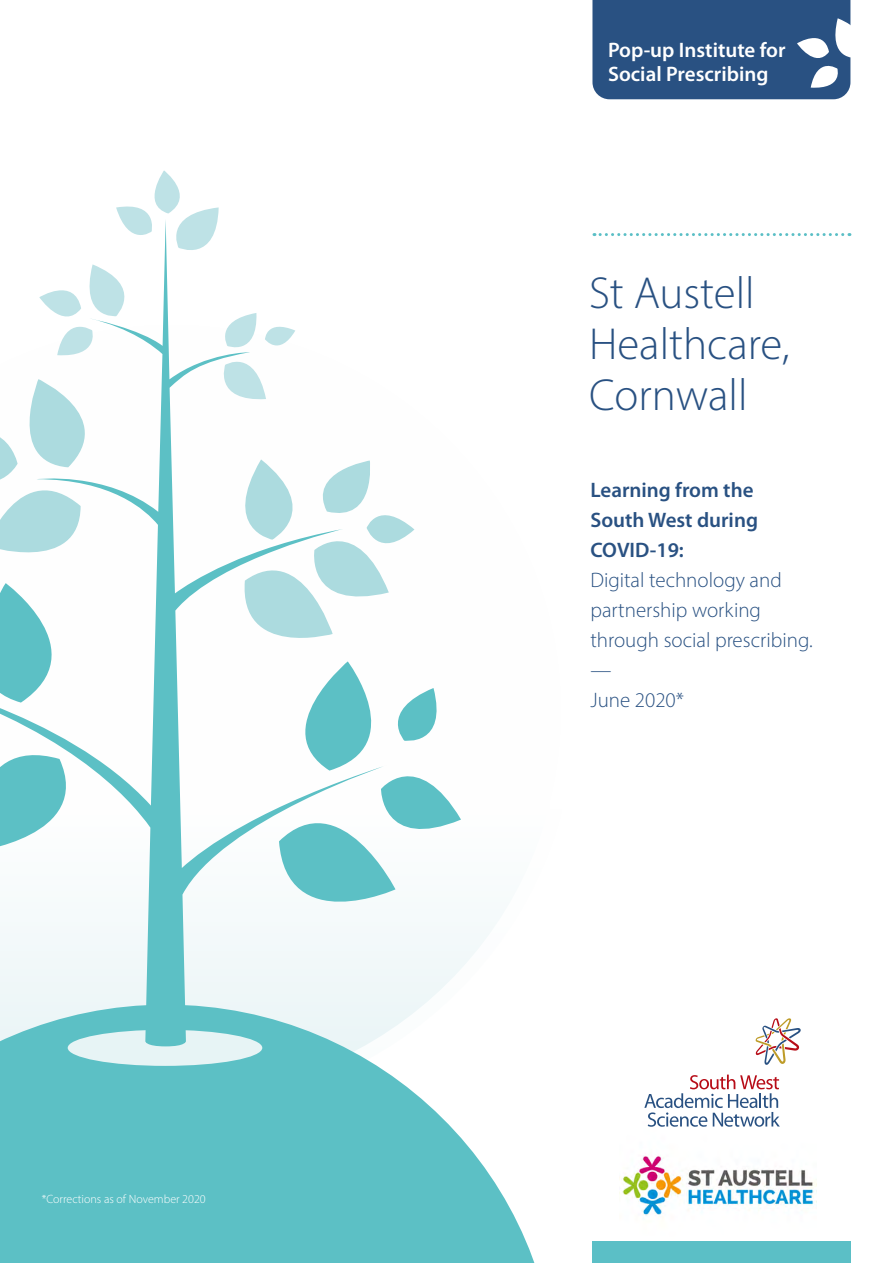
<style>
.page{position:relative;width:893px;height:1263px;background:#fff}
.page>*{position:absolute;margin:0;border:0;box-sizing:border-box;transform-origin:0 0}
.t1{font:300 45px/51px "Myriad Pro";color:#295182}
.t2{font:300 21px/30px "Myriad Pro";color:#295182}
.t3{font:600 21px/30px "Myriad Pro";color:#295182}
.t4{font:600 21px/24px "Myriad Pro";color:#fff}
.t5{font:300 12px "Myriad Pro";color:#fff}
</style>
<div class="page">
<img style="left:620px;top:1156px;width:197px;height:86px">
<svg style="left:594px;top:233px;width:256px;height:3px"></svg>
<div style="left:592px;top:1242px;width:258px;height:21px;background:#5bbfc6"></div>
<svg style="left:389px;top:922px;width:108px;height:83px;fill:#f2f9fa"></svg>
<svg style="left:0;top:1005px;width:535px;height:258px;fill:#5cc0c5"></svg>
<div style="left:68px;top:1030px;width:194px;height:36px;background:#e7f4f5;border-radius:50%"></div>
<svg style="left:0;top:938px;width:389px;height:108px;fill:#eef7f8"></svg>
<svg style="left:0;top:170px;width:461px;height:768px"></svg>
<div style="left:592px;top:0;width:259px;height:99px;background:#295182"></div>
<svg style="left:756px;top:1018px;width:45px;height:47px"></svg>
<svg style="left:644px;top:1074px;width:136px;height:53px"></svg>
<p class="t5" style="left:42px;top:1192px;width:166px">*Corrections as of November 2020</p>
<p class="t4" style="left:608px;top:38px;width:179px">Pop-up Institute for<br>Social Prescribing</p>
<h1 class="t1" style="left:589px;top:267px;width:202px">St Austell<br>Healthcare,<br>Cornwall</h1>
<p class="t3" style="left:590px;top:476px;width:169px">Learning from the<br>South West during<br>COVID-19:</p>
<p class="t2" style="left:590px;top:565px;width:224px">Digital technology and partnership working through social prescribing. —<br>June 2020*</p>
</div>
